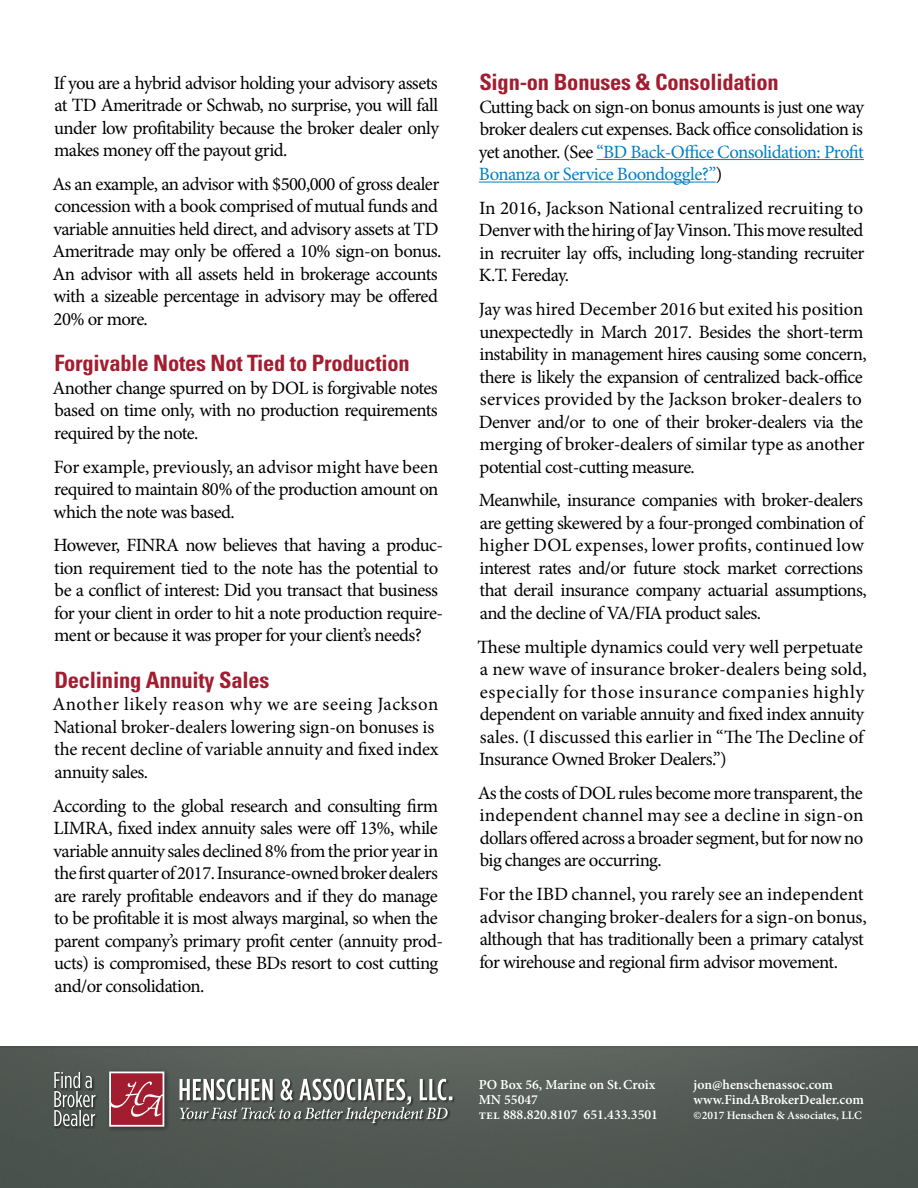
<style>
.page{position:relative;width:918px;height:1188px;background:#fff}
.page>*{position:absolute;margin:0;border:0;box-sizing:border-box;transform-origin:0 0}
.t1{font:700 condensed 22.5px "Univers";letter-spacing:-.01em;color:#a21d30}
.t2{font:18.75px/22.5px "Minion Pro";letter-spacing:-.03em;color:#000;text-align:justify}
.t3{font:18.75px/22.5px "Minion Pro";letter-spacing:-.005em;color:#000}
.t4{font:18.75px/22.5px "Minion Pro";letter-spacing:-.01em;color:#000}
.t5{font:600 13.8px/15.1px "Minion Pro";color:#fff}
.t6{font:600 11.55px "Minion Pro";color:#fff}
.s1{color:#0080c7}
</style>
<div class="page">
<hr style="left:597px;top:159px;width:267px;height:1px;background:#0080c7">
<hr style="left:479px;top:182px;width:237px;height:1px;background:#0080c7">
<img style="left:0;top:1047px;width:918px;height:141px">
<div style="left:54px;top:1109px;width:45px;height:20px;background:#000;opacity:.55"></div>
<div style="left:54px;top:1090px;width:45px;height:20px;background:#4e5651"></div>
<div style="left:54px;top:1071px;width:41px;height:20px;background:#525954"></div>
<svg style="left:54px;top:1072px;width:42px;height:54px"></svg>
<div style="left:106px;top:1068px;width:64px;height:64px;background:#000;opacity:.45"></div>
<svg style="left:108px;top:1071px;width:57px;height:57px;background:#af4f5d"></svg>
<div style="left:179px;top:1078px;width:276px;height:30px;background:#000;opacity:.55"></div>
<div style="left:179px;top:1106px;width:272px;height:21px;background:#535954"></div>
<svg style="left:180px;top:1079px;width:272px;height:44px"></svg>
<p class="t2" style="left:54px;top:72px;width:387px">If you are a hybrid advisor holding your advisory assets at TD Ameritrade or Schwab, no surprise, you will fall under low profitability because the broker dealer only makes money off the payout grid.</p>
<p class="t2" style="left:52px;top:173px;width:390px;text-align:left">As an example, an advisor with $500,000 of gross dealer concession with a book comprised of mutual funds and variable annuities held direct, and advisory assets at TD Ameritrade may only be offered a 10% sign-on bonus.<br>An advisor with all assets held in brokerage accounts with a sizeable percentage in advisory may be offered 20% or more.</p>
<p class="t1" style="left:54px;top:350px;width:357px">Forgivable Notes Not Tied to Production</p>
<p class="t2" style="left:52px;top:377px;width:387px">Another change spurred on by DOL is forgivable notes based on time only, with no production requirements required by the note.</p>
<p class="t2" style="left:54px;top:456px;width:386px">For example, previously, an advisor might have been required to maintain 80% of the production amount on which the note was based.</p>
<p class="t2" style="left:54px;top:534px;width:391px;text-align:left">However, FINRA now believes that having a produc&shy;tion requirement tied to the note has the potential to be a conflict of interest: Did you transact that business for your client in order to hit a note production require&shy;ment or because it was proper for your client’s needs?</p>
<p class="t1" style="left:54px;top:666px;width:217px">Declining Annuity Sales</p>
<p class="t4" style="left:52px;top:693px;width:388px">Another likely reason why we are seeing Jackson National broker-dealers lowering sign-on bonuses is the recent decline of variable annuity and fixed index annuity sales.</p>
<p class="t2" style="left:52px;top:795px;width:392px;text-align:left">According to the global research and consulting firm LIMRA, fixed index annuity sales were off 13%, while variable annuity sales declined 8% from the prior year in the first quarter of 2017. Insurance-owned broker dealers are rarely profitable endeavors and if they do manage to be profitable it is most always marginal, so when the parent company’s primary profit center (annuity prod&shy;ucts) is compromised, these BDs resort to cost cutting and/or consolidation.</p>
<p class="t1" style="left:479px;top:68px;width:301px">Sign-on Bonuses &amp; Consolidation</p>
<p class="t2" style="left:479px;top:96px;width:387px">Cutting back on sign-on bonus amounts is just one way broker dealers cut expenses. Back office consolidation is yet another. (See <span class="s1">“BD Back-Office Consolidation: Profit Bonanza or Service Boondoggle?”</span>)</p>
<p class="t2" style="left:479px;top:197px;width:387px">In 2016, Jackson National centralized recruiting to Denver with the hiring of Jay Vinson. This move resulted in recruiter lay offs, including long-standing recruiter K.T. Fereday.</p>
<p class="t2" style="left:479px;top:298px;width:389px;text-align:left">Jay was hired December 2016 but exited his position unexpectedly in March 2017. Besides the short-term instability in management hires causing some concern, there is likely the expansion of centralized back-office services provided by the Jackson broker-dealers to Denver and/or to one of their broker-dealers via the merging of broker-dealers of similar type as another potential cost-cutting measure.</p>
<p class="t2" style="left:479px;top:489px;width:389px;text-align:left">Meanwhile, insurance companies with broker-dealers are getting skewered by a four-pronged combination of higher DOL expenses, lower profits, continued low interest rates and/or future stock market corrections that derail insurance company actuarial assumptions, and the decline of VA/FIA product sales.</p>
<p class="t3" style="left:478px;top:636px;width:391px">These multiple dynamics could very well perpetuate a new wave of insurance broker-dealers being sold, especially for those insurance companies highly dependent on variable annuity and fixed index annuity sales. (I discussed this earlier in “The The Decline of Insurance Owned Broker Dealers.”)</p>
<p class="t2" style="left:478px;top:782px;width:387px">As the costs of DOL rules become more transparent, the independent channel may see a decline in sign-on dollars offered across a broader segment, but for now no big changes are occurring.</p>
<p class="t2" style="left:479px;top:883px;width:389px;text-align:left">For the IBD channel, you rarely see an independent advisor changing broker-dealers for a sign-on bonus, although that has traditionally been a primary catalyst for wirehouse and regional firm advisor movement.</p>
<p class="t5" style="left:479px;top:1077px;width:181px">PO Box 56, Marine on St. Croix<br>MN 55047<br>tel 888.820.8107 651.433.3501</p>
<p class="t5" style="left:694px;top:1077px;width:172px">jon@henschenassoc.com www.FindABrokerDealer.com</p>
<p class="t6" style="left:694px;top:1107px;width:170px">©2017 Henschen &amp; Associates, LLC</p>
</div>
